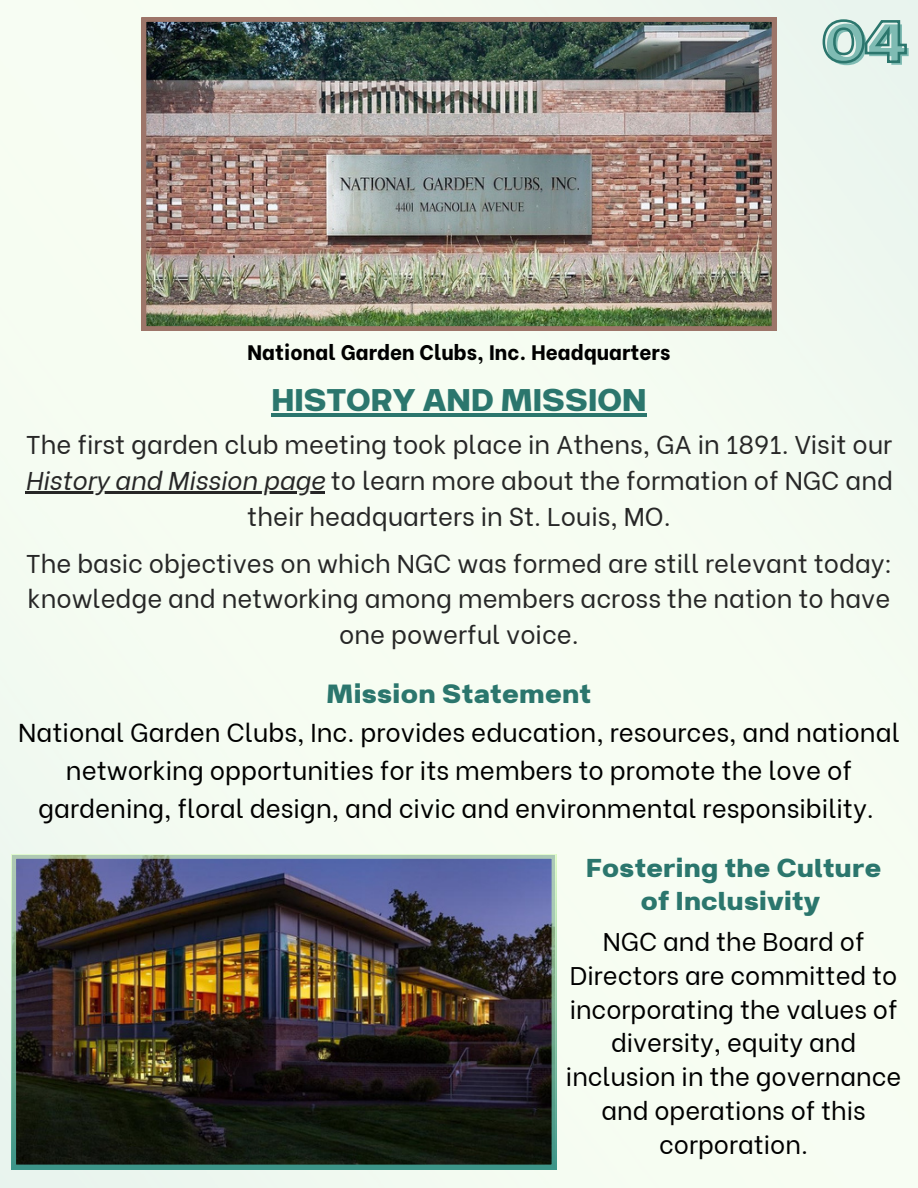
<style>
.page{position:relative;width:918px;height:1188px;background:#f6fdf2}
.page>*{position:absolute;margin:0;border:0;box-sizing:border-box;transform-origin:0 0}
.t1{font:700 69px "Breul Grotesk A";color:#7fbbb3}
.t2{font:700 37.5px "Breul Grotesk A";color:#2b766d}
.t3{font:700 31.5px "Breul Grotesk A";letter-spacing:.01em;color:#2b766d}
.t4{font:700 30.9px/32.7px "Breul Grotesk A";letter-spacing:.01em;color:#2b766d;text-align:center}
.t5{font:25.8px/38.2px "Be Vietnam";color:#000;text-align:center}
.t6{font:25.65px/35.5px "Be Vietnam";color:#272727;text-align:center}
.t7{font:25.5px/33.8px "Be Vietnam";color:#000;text-align:center}
.t8{font:800 21px "Be Vietnam";letter-spacing:.005em;color:#000}
.s1{font-style:italic}
</style>
<div class="page">
<img style="left:142px;top:17px;width:634px;height:313px">
<hr style="left:271px;top:414px;width:376px;height:3px;background:#2b766d">
<hr style="left:25px;top:491px;width:300px;height:3px;background:#272727">
<svg style="left:821px;top:18px;width:87px;height:47px;background:#b9d4cd"></svg>
<img style="left:12px;top:854px;width:544px;height:315px">
<h1 class="t1" style="left:825px;top:-13px;width:85px">04</h1>
<p class="t8" style="left:248px;top:335px;width:424px">National Garden Clubs, Inc. Headquarters</p>
<p class="t2" style="left:271px;top:369px;width:377px">HISTORY AND MISSION</p>
<h1 class="t6" style="left:26px;top:425px;width:868px">The first garden club meeting took place in Athens, GA in 1891. Visit our</h1>
<h3 class="t6" style="left:25px;top:460px;width:869px"><span class="s1">History and Mission page</span> to learn more about the formation of NGC and their headquarters in St. Louis, MO.</h3>
<h3 class="t6" style="left:26px;top:543px;width:868px">The basic objectives on which NGC was formed are still relevant today:</h3>
<h3 class="t6" style="left:28px;top:579px;width:864px">knowledge and networking among members across the nation to have one powerful voice.</h3>
<h3 class="t3" style="left:327px;top:668px;width:266px">Mission Statement</h3>
<h2 class="t5" style="left:18px;top:711px;width:883px">National Garden Clubs, Inc. provides education, resources, and national networking opportunities for its members to promote the love of gardening, floral design, and civic and environmental responsibility.</h2>
<h2 class="t4" style="left:586px;top:848px;width:296px">Fostering the Culture of Inclusivity</h2>
<p class="t7" style="left:566px;top:922px;width:337px">NGC and the Board of<br>Directors are committed to incorporating the values of diversity, equity and inclusion in the governance and operations of this corporation.</p>
</div>
